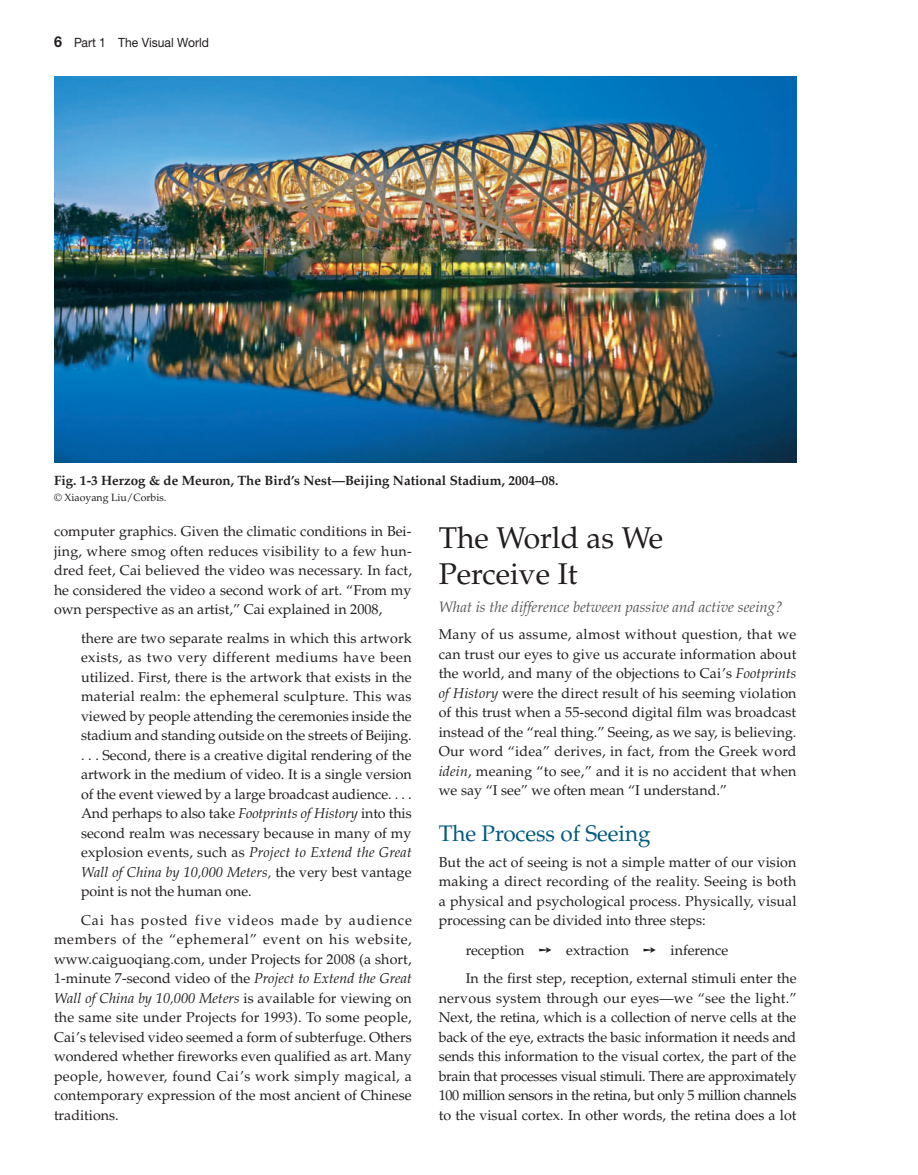
<style>
.page{position:relative;width:918px;height:1175px;background:#fff}
.page>*{position:absolute;margin:0;border:0;box-sizing:border-box;transform-origin:0 0}
.t1{font:30px/36px "Palatino LT Pro";color:#231f20}
.t2{font:22.5px "Palatino LT Pro";letter-spacing:-.005em;color:#005b7f}
.t3{font:italic 15px "Palatino LT Pro";color:#57585a}
.t4{font:14.25px/19.5px "Palatino LT Pro";color:#231f20;text-align:justify}
.t5{font:700 13.5px "Palatino LT Pro";color:#231f20}
.t6{font:12.75px "Helvetica Neue LTW1 G";color:#231f20;scale:.95 1}
.t7{font:10.5px "Palatino LT Pro";color:#231f20}
.s1{font-weight:700;font-size:15px}
.s2{font-style:italic}
</style>
<div class="page">
<img style="left:54px;top:77px;width:742px;height:385px">
<p class="t6" style="left:54px;top:34px;width:165px"><span class="s1">6</span> Part 1 The Visual World</p>
<p class="t5" style="left:54px;top:472px;width:506px">Fig. 1-3 Herzog &amp; de Meuron, The Bird’s Nest—Beijing National Stadium, 2004–08.</p>
<p class="t7" style="left:54px;top:491px;width:114px">© Xiaoyang Liu/Corbis.</p>
<p class="t4" style="left:54px;top:522px;width:359px">computer graphics. Given the climatic conditions in Bei&shy;jing, where smog often reduces visibility to a few hun&shy;dred feet, Cai believed the video was necessary. In fact, he considered the video a second work of art. “From my own perspective as an artist,” Cai explained in 2008,</p>
<p class="t4" style="left:81px;top:628px;width:332px">there are two separate realms in which this artwork exists, as two very different mediums have been utilized. First, there is the artwork that exists in the material realm: the ephemeral sculpture. This was viewed by people attending the ceremonies inside the stadium and standing outside on the streets of Beijing. . . . Second, there is a creative digital rendering of the artwork in the medium of video. It is a single version of the event viewed by a large broadcast audience. . . .<br>And perhaps to also take <span class="s2">Footprints of History</span> into this second realm was necessary because in many of my explosion events, such as <span class="s2">Project to Extend the Great Wall of China by 10,000 Meters,</span> the very best vantage point is not the human one.</p>
<p class="t4" style="left:54px;top:910px;width:359px;text-indent:27px">Cai has posted five videos made by audience members of the “ephemeral” event on his website, www.caiguoqiang.com, under Projects for 2008 (a short, 1-minute 7-second video of the <span class="s2">Project to Extend the Great Wall of China by 10,000 Meters</span> is available for viewing on the same site under Projects for 1993). To some people, Cai’s televised video seemed a form of subterfuge. Others wondered whether fireworks even qualified as art. Many people, however, found Cai’s work simply magical, a contemporary expression of the most ancient of Chinese traditions.</p>
<p class="t1" style="left:439px;top:520px;width:226px">The World as We<br>Perceive It</p>
<p class="t3" style="left:439px;top:598px;width:346px">What is the difference between passive and active seeing?</p>
<p class="t4" style="left:439px;top:625px;width:359px">Many of us assume, almost without question, that we can trust our eyes to give us accurate information about the world, and many of the objections to Cai’s <span class="s2">Footprints of History</span> were the direct result of his seeming violation of this trust when a 55-second digital film was broadcast instead of the “real thing.” Seeing, as we say, is believing.<br>Our word “idea” derives, in fact, from the Greek word <span class="s2">idein</span>, meaning “to see,” and it is no accident that when we say “I see” we often mean “I understand.”</p>
<p class="t2" style="left:439px;top:820px;width:213px">The Process of Seeing</p>
<p class="t4" style="left:439px;top:852px;width:360px">But the act of seeing is not a simple matter of our vision making a direct recording of the reality. Seeing is both a physical and psychological process. Physically, visual processing can be divided into three steps:</p>
<p class="t4" style="left:466px;top:935px;width:332px;line-height:28.8px">reception ➙ extraction ➙ inference<br>In the first step, reception, external stimuli enter the</p>
<p class="t4" style="left:439px;top:988px;width:359px">nervous system through our eyes—we “see the light.” Next, the retina, which is a collection of nerve cells at the back of the eye, extracts the basic information it needs and sends this information to the visual cortex, the part of the brain that processes visual stimuli. There are approximately 100 million sensors in the retina, but only 5 million channels to the visual cortex. In other words, the retina does a lot</p>
</div>
